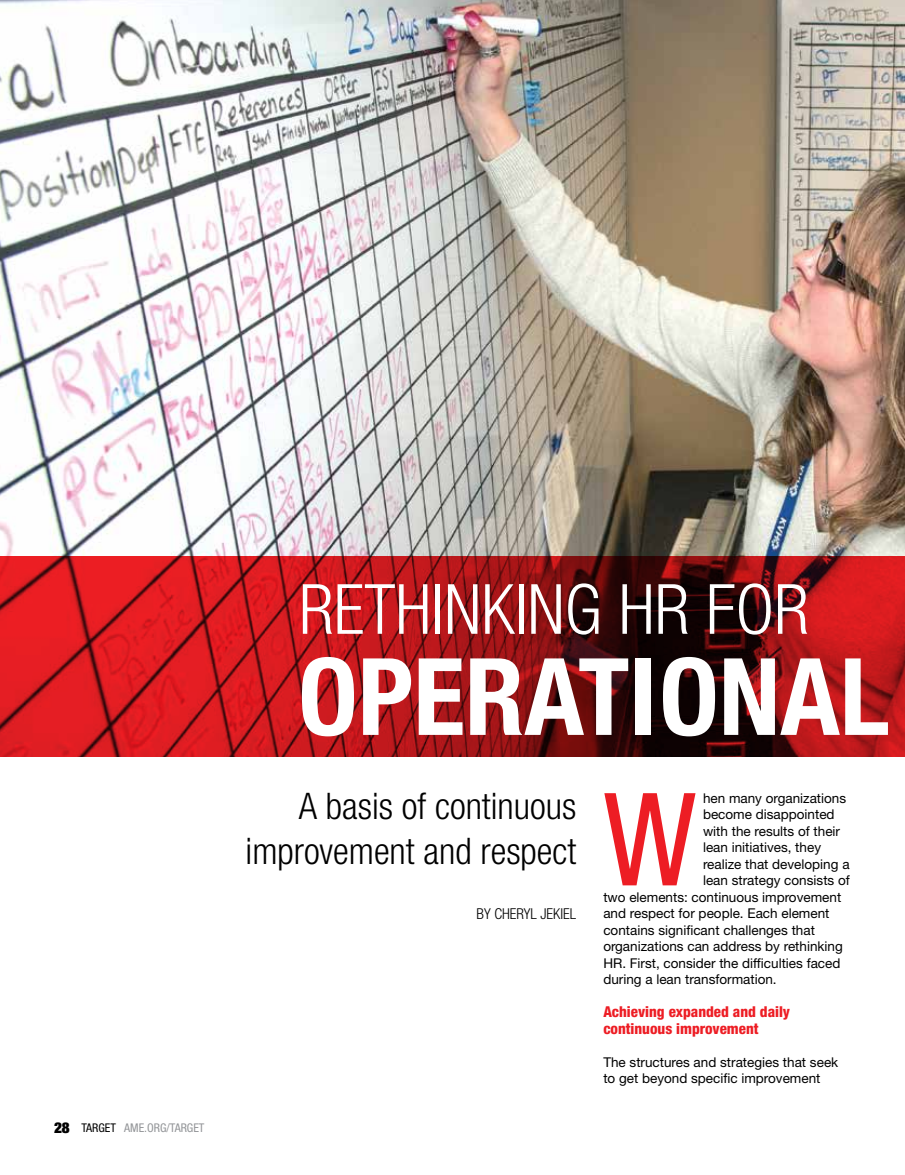
<style>
.page{position:relative;width:905px;height:1175px;background:#fff}
.page>*{position:absolute;margin:0;border:0;box-sizing:border-box;transform-origin:0 0}
.t1{font:condensed 129px "Helvetica Neue LT Std";color:#ed1d24}
.t2{font:700 condensed 107.1px "Helvetica Neue LT Std";color:#fff}
.t3{font:300 condensed 69.3px "Helvetica Neue LT Std";color:#fff}
.t4{font:300 condensed 36.6px/45.3px "Helvetica Neue LT Std";color:#000;text-align:right}
.t5{font:800 condensed 15px/16.5px "Helvetica Neue LT Std";color:#ed1d24}
.t6{font:300 condensed 15px "Helvetica Neue LT Std";color:#000}
.t7{font:13.5px/16.5px "Helvetica Neue LT Std";color:#000}
.t8{font:condensed 12px "Helvetica Neue LT Std";color:#939598}
.s1{font-weight:900;font-size:15px;color:#000}
.s2{color:#000}
</style>
<div class="page">
<img style="left:0;top:0;width:904px;height:556px">
<svg style="left:0;top:556px;width:904px;height:200px;background:#9c1417"></svg>
<p class="t8" style="left:54px;top:1120px;width:152px"><span class="s1">28</span> <span class="s2">TARGET</span> AME.ORG/TARGET</p>
<h3 class="t3" style="left:299px;top:569px;width:511px">RETHINKING HR FOR</h3>
<h2 class="t2" style="left:298px;top:632px;width:592px">OPERATIONAL</h2>
<h3 class="t4" style="left:246px;top:783px;width:332px">A basis of continuous improvement and respect</h3>
<p class="t6" style="left:476px;top:905px;width:101px">BY CHERYL JEKIEL</p>
<h1 class="t1" style="left:603px;top:765px;width:95px">W</h1>
<p class="t7" style="left:703px;top:789px;width:145px">hen many organizations</p>
<p class="t7" style="left:703px;top:806px;width:133px">become disappointed</p>
<p class="t7" style="left:703px;top:822px;width:139px">with the results of their</p>
<p class="t7" style="left:703px;top:839px;width:120px">lean initiatives, they</p>
<p class="t7" style="left:703px;top:855px;width:148px">realize that developing a</p>
<p class="t7" style="left:703px;top:872px;width:148px">lean strategy consists of</p>
<p class="t7" style="left:603px;top:888px;width:239px">two elements: continuous improvement</p>
<p class="t7" style="left:603px;top:905px;width:228px">and respect for people. Each element</p>
<p class="t7" style="left:603px;top:921px;width:213px">contains significant challenges that</p>
<p class="t7" style="left:603px;top:938px;width:241px">organizations can address by rethinking</p>
<p class="t7" style="left:603px;top:954px;width:239px">HR. First, consider the difficulties faced</p>
<p class="t7" style="left:603px;top:971px;width:175px">during a lean transformation.</p>
<p class="t5" style="left:603px;top:1003px;width:188px">Achieving expanded and daily continuous improvement</p>
<p class="t7" style="left:603px;top:1053px;width:236px">The structures and strategies that seek to get beyond specific improvement</p>
</div>
